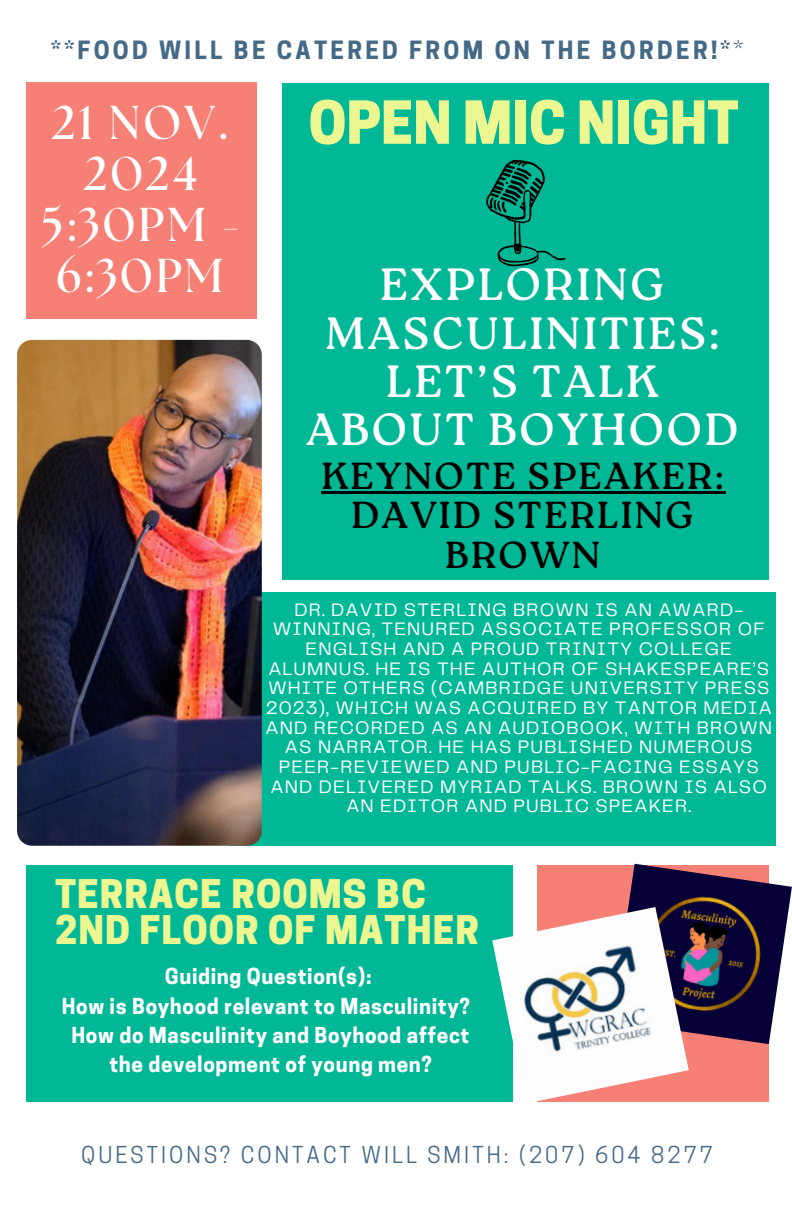
<style>
.page{position:relative;width:792px;height:1224px;background:#fff}
.page>*{position:absolute;margin:0;border:0;box-sizing:border-box;transform-origin:0 0}
.t1{font:800 55.6px "Cooper Hewitt";color:#ecf791}
.t2{font:700 47.4px/51px "The Seasons";letter-spacing:.06em;color:#fff;text-align:center}
.t3{font:45.2px/48.2px "Roca Two";letter-spacing:.06em;color:#fff;text-align:center}
.t4{font:37.6px/39.6px "Roca Two";letter-spacing:.06em;color:#000;text-align:center}
.t5{font:800 37.2px/36px "Cooper Hewitt";letter-spacing:.03em;color:#ecf791}
.t6{font:700 23.6px "Cooper Hewitt";letter-spacing:.14em;color:#446a87}
.t7{font:22px "Cooper Hewitt";letter-spacing:.14em;color:#446a87}
.t8{font:700 20.8px/29.2px "Cooper Hewitt";letter-spacing:.03em;color:#fff;text-align:center}
.t9{font:18.8px/19.6px "Telegraf";letter-spacing:.06em;color:#fff;text-align:center}
.s1{font-weight:400}
</style>
<div class="page">
<div style="left:26px;top:866px;width:487px;height:236px;background:#00b796"></div>
<div style="left:282px;top:83px;width:487px;height:496px;background:#00b796"></div>
<div style="left:537px;top:866px;width:232px;height:236px;background:#f78076"></div>
<div style="left:26px;top:83px;width:230px;height:236px;background:#f78076"></div>
<div style="left:229px;top:592px;width:546px;height:254px;background:#00b796"></div>
<img style="left:17px;top:340px;width:245px;height:505px;border-radius:15px">
<svg style="left:486px;top:160px;width:80px;height:106px"></svg>
<img style="left:612px;top:864px;width:180px;height:180px">
<img style="left:492px;top:907px;width:197px;height:195px">
<hr style="left:321px;top:492px;width:405px;height:2px;background:#000">
<h6 class="t6" style="left:51px;top:41px;width:693px">**FOOD WILL BE CATERED FROM ON THE BORDER!*<span class="s1">*</span></h6>
<h4 class="t2" style="left:41px;top:99px;width:200px">21 NOV.<br>2024<br>5:30PM -<br>6:30PM</h4>
<p class="t1" style="left:309px;top:102px;width:432px">OPEN MIC NIGHT</p>
<p class="t3" style="left:306px;top:261px;width:434px">EXPLORING<br>MASCULINITIES:<br>LET’S TALK<br>ABOUT BOYHOOD</p>
<p class="t4" style="left:321px;top:456px;width:404px">KEYNOTE SPEAKER:<br>DAVID STERLING<br>BROWN</p>
<p class="t9" style="left:265px;top:601px;width:508px">DR. DAVID STERLING BROWN IS AN AWARD-WINNING, TENURED ASSOCIATE PROFESSOR OF ENGLISH AND A PROUD TRINITY COLLEGE ALUMNUS. HE IS THE AUTHOR OF SHAKESPEARE’S WHITE OTHERS (CAMBRIDGE UNIVERSITY PRESS 2023), WHICH WAS ACQUIRED BY TANTOR MEDIA AND RECORDED AS AN AUDIOBOOK, WITH BROWN AS NARRATOR. HE HAS PUBLISHED NUMEROUS PEER-REVIEWED AND PUBLIC-FACING ESSAYS AND DELIVERED MYRIAD TALKS. BROWN IS ALSO AN EDITOR AND PUBLIC SPEAKER.</p>
<h2 class="t5" style="left:55px;top:881px;width:425px">TERRACE ROOMS BC<br>2ND FLOOR OF MATHER</h2>
<p class="t8" style="left:165px;top:965px;width:208px">Guiding Question(s):</p>
<p class="t8" style="left:62px;top:994px;width:409px">How is Boyhood relevant to Masculinity?</p>
<p class="t8" style="left:72px;top:1023px;width:399px">How do Masculinity and Boyhood affect the development of young men?</p>
<h3 class="t7" style="left:81px;top:1146px;width:633px">QUESTIONS? CONTACT WILL SMITH: (207) 604 8277</h3>
</div>
